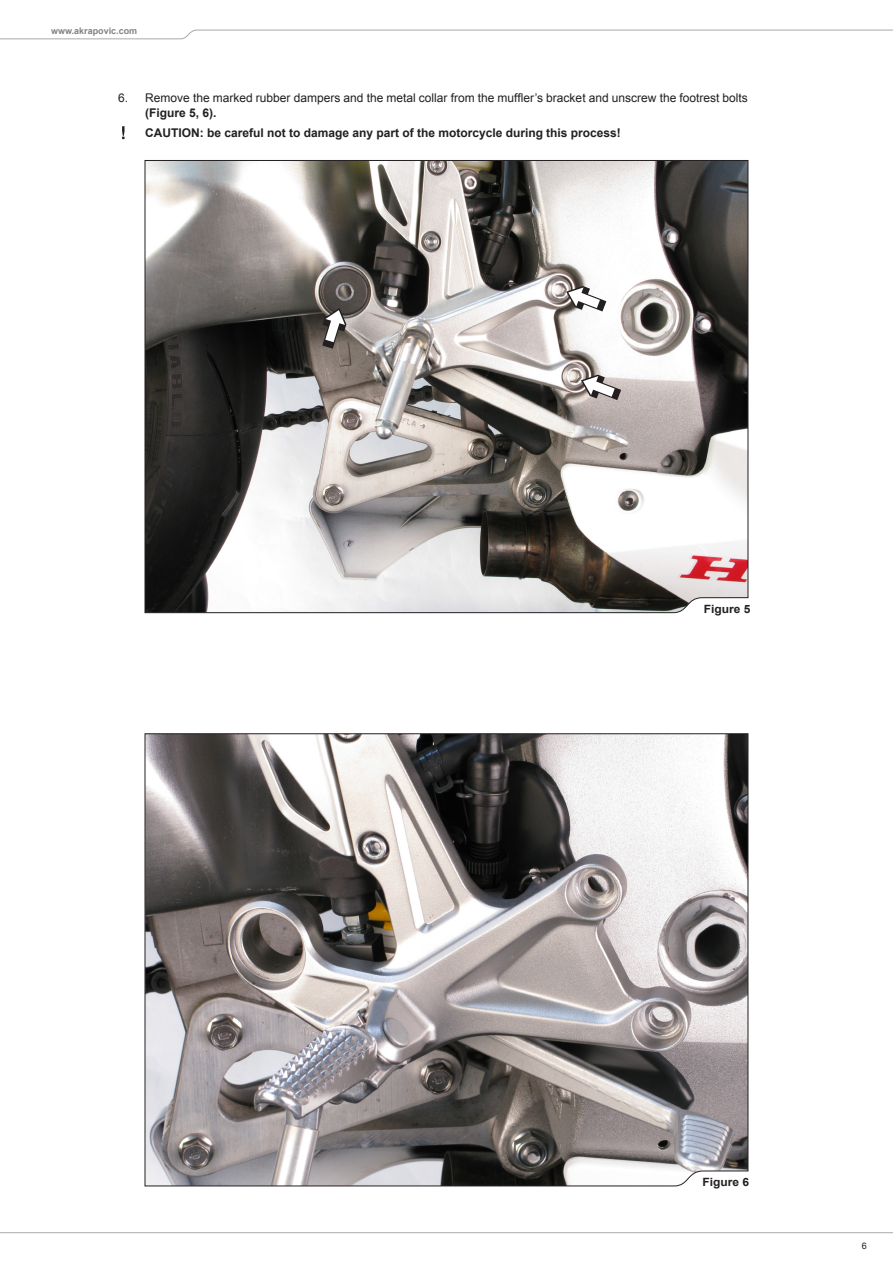
<style>
.page{position:relative;width:893px;height:1263px;background:#fff}
.page>*{position:absolute;margin:0;border:0;box-sizing:border-box;transform-origin:0 0}
.t1{font:12px/14.4px "Arial";color:#231f20}
.t2{font:700 12px "Arial";color:#231f20}
.body_txt_bold{font:700 11.4px "Arial";color:#231f20;scale:1.05 1}
.t3{font:700 9px "Arial";color:#808285}
.t4{font:9px "Arial";color:#231f20}
.s1{font-weight:700}
</style>
<div class="page">
<svg style="left:0;top:29px;width:893px;height:10px"></svg>
<svg style="left:0;top:1232px;width:893px;height:2px;background:#d3d3d5"></svg>
<svg style="left:122px;top:126px;width:3px;height:13px"></svg>
<svg style="left:144px;top:160px;width:605px;height:453px"></svg>
<svg style="left:144px;top:733px;width:605px;height:454px;background:#979292"></svg>
<svg style="left:566px;top:286px;width:40px;height:25px"></svg>
<svg style="left:581px;top:375px;width:40px;height:25px"></svg>
<svg style="left:322px;top:308px;width:24px;height:41px"></svg>
<p class="t3" style="left:51px;top:25px;width:88px">www.akrapovic.com</p>
<p class="t1" style="left:145px;top:91px;width:604px;text-indent:-27px">6. Remove the marked rubber dampers and the metal collar from the muffler’s bracket and unscrew the footrest bolts <span class="s1">(Figure 5, 6).</span></p>
<p class="t2" style="left:145px;top:125px;width:477px">CAUTION: be careful not to damage any part of the motorcycle during this process!</p>
<p class="body_txt_bold" style="left:704px;top:601px;width:46px">Figure 5</p>
<p class="body_txt_bold" style="left:702px;top:1175px;width:46px">Figure 6</p>
<p class="t4" style="left:862px;top:1240px;width:7px">6</p>
</div>
